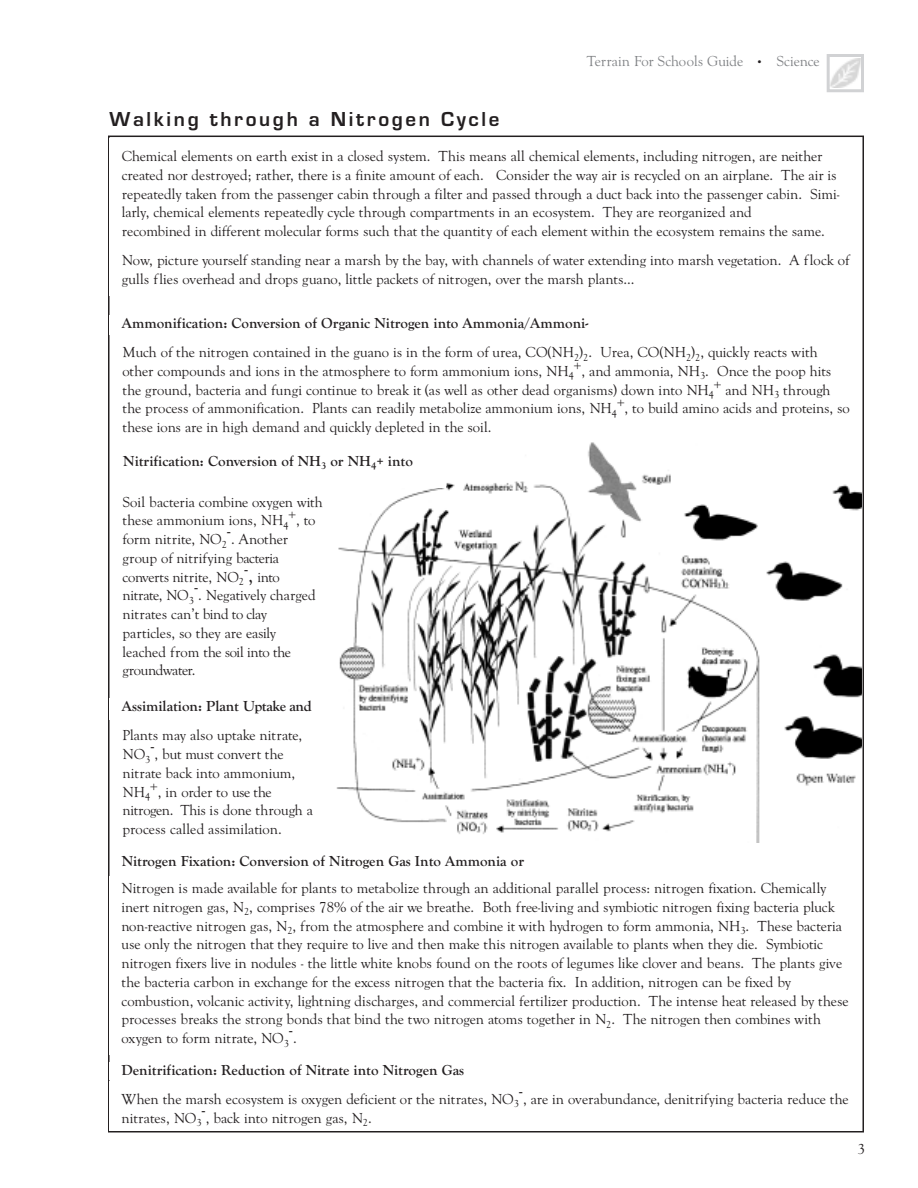
<style>
.page{position:relative;width:918px;height:1188px;background:#fff}
.page>*{position:absolute;margin:0;border:0;box-sizing:border-box;transform-origin:0 0}
.t1{font:700 21px "Eurostile";letter-spacing:.125em;color:#231f20}
.t2{font:21px "Goudy Old Style";color:#231f20}
.t3{font:15px/18.8px "Goudy Old Style";color:#231f20}
.t4{font:700 15px "Goudy Old Style T";color:#231f20}
.t5{font:15px "Goudy Old Style";color:#808285}
.s1{color:#231f20}
.s2{font-size:21px}
</style>
<div class="page">
<img style="left:831px;top:59px;width:29px;height:29px">
<div style="left:827px;top:54px;width:37px;height:38px;border:3px solid #d1d2d4"></div>
<img style="left:336px;top:442px;width:526px;height:400px">
<div style="left:111px;top:454px;width:335px;height:33px;background:#fff"></div>
<h1 class="t1" style="left:110px;top:106px;width:391px">Walking through a Nitrogen Cycle</h1>
<p class="t5" style="left:587px;top:52px;width:234px">Terrain For Schools Guide <span class="s1">•</span> Science</p>
<p class="t3" style="left:122px;top:146px;width:720px">Chemical elements on earth exist in a closed system. This means all chemical elements, including nitrogen, are neither created nor destroyed; rather, there is a finite amount of each. Consider the way air is recycled on an airplane. The air is repeatedly taken from the passenger cabin through a filter and passed through a duct back into the passenger cabin. Simi&shy;larly, chemical elements repeatedly cycle through compartments in an ecosystem. They are reorganized and<br>recombined in different molecular forms such that the quantity of each element within the ecosystem remains the same.</p>
<p class="t3" style="left:122px;top:251px;width:729px">Now, picture yourself standing near a marsh by the bay, with channels of water extending into marsh vegetation. A f lock of gulls f lies overhead and drops guano, little packets of nitrogen, over the marsh plants...</p>
<p class="t4" style="left:122px;top:314px;width:468px">Ammonification: Conversion of Organic Nitrogen into Ammonia/Ammoni-</p>
<p class="t3" style="left:122px;top:343px;width:729px">Much of the nitrogen contained in the guano is in the form of urea, CO(NH<sub>2</sub>)<sub>2</sub>. Urea, CO(NH<sub>2</sub>)<sub>2</sub>, quickly reacts with other compounds and ions in the atmosphere to form ammonium ions, NH<sub>4</sub>+, and ammonia, NH<sub>3</sub>. Once the poop hits the ground, bacteria and fungi continue to break it (as well as other dead organisms) down into NH<sub>4</sub>+ and NH<sub>3</sub> through the process of ammonification. Plants can readily metabolize ammonium ions, NH<sub>4</sub>+, to build amino acids and proteins, so these ions are in high demand and quickly depleted in the soil.</p>
<p class="t4" style="left:123px;top:452px;width:291px">Nitrification: Conversion of NH<sub>3</sub> or NH<sub>4</sub>+ into</p>
<p class="t3" style="left:123px;top:492px;width:202px">Soil bacteria combine oxygen with these ammonium ions, NH<sub>4</sub>+, to form nitrite, NO<sub>2</sub><sup>-</sup>. Another group of nitrifying bacteria converts nitrite, NO<sub>2</sub><sup>-</sup><span class="s2">,</span> into nitrate, NO<sub>3</sub><sup>-</sup>. Negatively charged nitrates can’t bind to clay particles, so they are easily leached from the soil into the groundwater.</p>
<p class="t4" style="left:122px;top:697px;width:191px">Assimilation: Plant Uptake and</p>
<p class="t3" style="left:123px;top:726px;width:192px">Plants may also uptake nitrate,<br>NO<sub>3</sub><sup>-</sup>, but must convert the nitrate back into ammonium,<br>NH<sub>4</sub>+, in order to use the nitrogen. This is done through a process called assimilation.</p>
<p class="t4" style="left:122px;top:852px;width:404px">Nitrogen Fixation: Conversion of Nitrogen Gas Into Ammonia or</p>
<p class="t3" style="left:121px;top:878px;width:729px">Nitrogen is made available for plants to metabolize through an additional parallel process: nitrogen fixation. Chemically inert nitrogen gas, N<sub>2</sub>, comprises 78% of the air we breathe. Both free-living and symbiotic nitrogen fixing bacteria pluck non-reactive nitrogen gas, N<sub>2</sub>, from the atmosphere and combine it with hydrogen to form ammonia, NH<sub>3</sub>. These bacteria use only the nitrogen that they require to live and then make this nitrogen available to plants when they die. Symbiotic nitrogen fixers live in nodules - the little white knobs found on the roots of legumes like clover and beans. The plants give the bacteria carbon in exchange for the excess nitrogen that the bacteria fix. In addition, nitrogen can be fixed by combustion, volcanic activity, lightning discharges, and commercial fertilizer production. The intense heat released by these processes breaks the strong bonds that bind the two nitrogen atoms together in N<sub>2</sub>. The nitrogen then combines with oxygen to form nitrate, NO<sub>3</sub></p>
<h1 class="t2" style="left:289px;top:1017px;width:9px">-<sub>.</sub></h1>
<p class="t4" style="left:121px;top:1061px;width:344px">Denitrification: Reduction of Nitrate into Nitrogen Gas</p>
<p class="t3" style="left:121px;top:1089px;width:728px">When the marsh ecosystem is oxygen deficient or the nitrates, NO<sub>3</sub><sup>-</sup>, are in overabundance, denitrifying bacteria reduce the nitrates, NO<sub>3</sub><sup>-</sup>, back into nitrogen gas, N<sub>2</sub>.</p>
<p class="t3" style="left:857px;top:1139px;width:9px">3</p>
</div>
